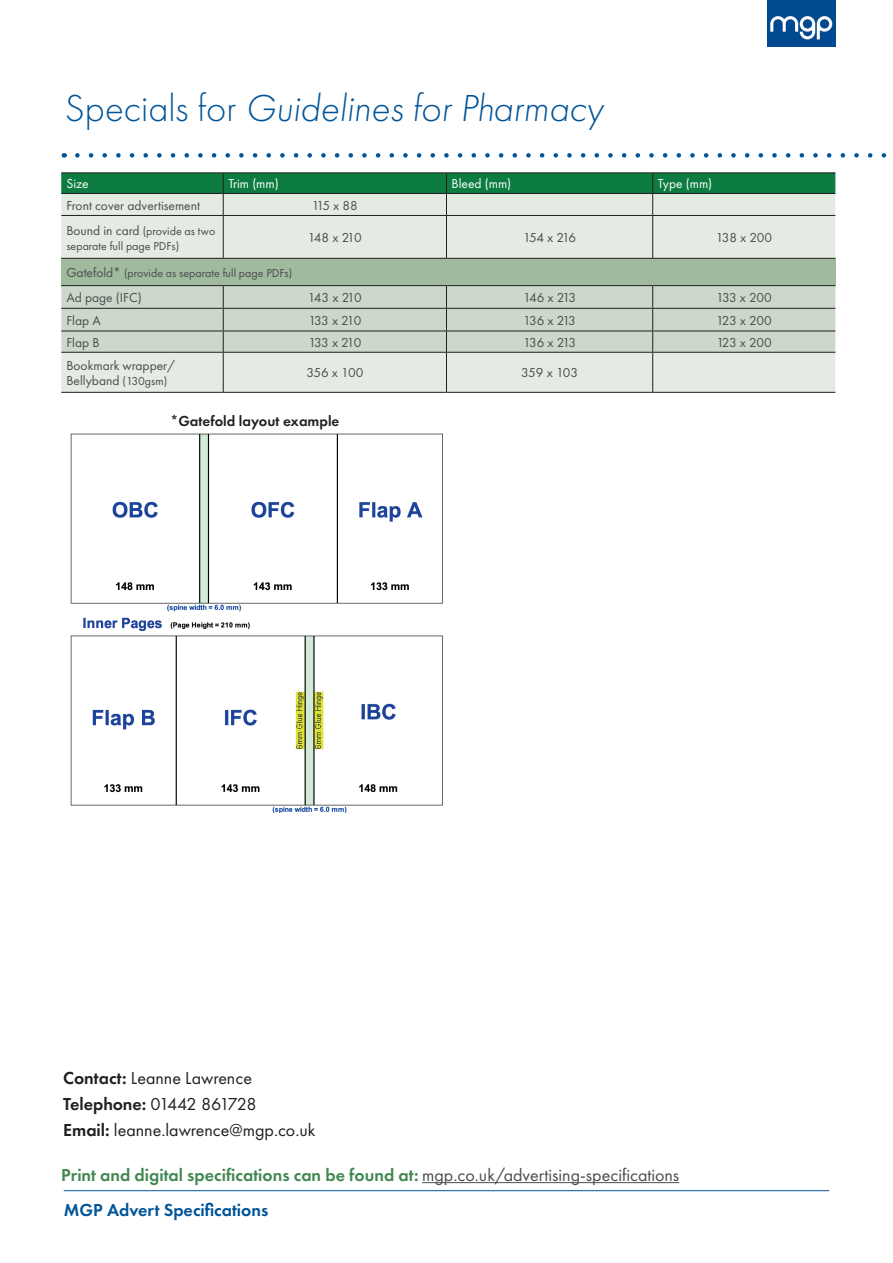
<style>
.page{position:relative;width:893px;height:1263px;background:#fff}
.page>*{position:absolute;margin:0;border:0;box-sizing:border-box;transform-origin:0 0}
.t1{font:italic 300 39px "Futura PT";color:#015498}
.t2{font:600 18px "Futura PT";color:#428852}
.t3{font:18px/25.8px "Futura PT";color:#231f20}
.t4{font:600 18px "Futura PT";color:#015498}
.t5{font:600 15px "Futura PT";color:#231f20}
.t6{font:13.5px/15px "Futura PT";color:#4b4c4d}
.t7{font:13.5px "Futura PT";color:#fff}
.t8{font:12px/15px "Futura PT";color:#4b4c4d}
.s1{font-style:normal}
.s2{font-size:13.5px}
.s3{font-size:12px}
.s4{font-weight:600}
.s5{font-weight:400;color:#4b4c4d}
</style>
<div class="page">
<hr style="left:422px;top:1182px;width:257px;height:1px;background:#4b4c4d">
<div style="left:767px;top:0;width:68px;height:47px;background:#014990"></div>
<svg style="left:770px;top:16px;width:62px;height:23px"></svg>
<hr style="left:64px;top:1190px;width:765px;height:1px;background:#015498">
<svg style="left:77px;top:153px;width:810px;height:5px"></svg>
<div style="left:61px;top:216px;width:774px;height:176px;background:#e4ebe2"></div>
<div style="left:61px;top:258px;width:774px;height:28px;background:#a0ba9e"></div>
<div style="left:61px;top:286px;width:774px;height:66px;background:#ccd9ca"></div>
<hr style="left:223px;top:216px;width:1px;height:42px;background:#231f20">
<hr style="left:446px;top:216px;width:1px;height:42px;background:#231f20">
<svg style="left:223px;top:286px;width:1px;height:66px"></svg>
<svg style="left:446px;top:286px;width:1px;height:66px"></svg>
<hr style="left:223px;top:353px;width:1px;height:39px;background:#231f20">
<hr style="left:446px;top:353px;width:1px;height:39px;background:#231f20">
<hr style="left:61px;top:258px;width:162px;height:1px;background:#231f20">
<hr style="left:223px;top:258px;width:223px;height:1px;background:#231f20">
<hr style="left:446px;top:258px;width:207px;height:1px;background:#231f20">
<hr style="left:653px;top:258px;width:182px;height:1px;background:#231f20">
<hr style="left:61px;top:285px;width:162px;height:1px;background:#231f20">
<hr style="left:223px;top:285px;width:223px;height:1px;background:#231f20">
<hr style="left:446px;top:285px;width:207px;height:1px;background:#231f20">
<hr style="left:61px;top:308px;width:162px;height:1px;background:#231f20">
<hr style="left:223px;top:308px;width:223px;height:1px;background:#231f20">
<hr style="left:446px;top:308px;width:207px;height:1px;background:#231f20">
<hr style="left:61px;top:331px;width:162px;height:1px;background:#231f20">
<hr style="left:223px;top:331px;width:223px;height:1px;background:#231f20">
<hr style="left:446px;top:331px;width:207px;height:1px;background:#231f20">
<hr style="left:61px;top:352px;width:162px;height:1px;background:#231f20">
<hr style="left:223px;top:352px;width:223px;height:1px;background:#231f20">
<hr style="left:446px;top:352px;width:207px;height:1px;background:#231f20">
<hr style="left:61px;top:392px;width:162px;height:1px;background:#231f20">
<hr style="left:223px;top:392px;width:223px;height:1px;background:#231f20">
<hr style="left:446px;top:392px;width:207px;height:1px;background:#231f20">
<hr style="left:61px;top:172px;width:162px;height:1px;background:#231f20">
<hr style="left:223px;top:172px;width:223px;height:1px;background:#231f20">
<hr style="left:446px;top:172px;width:207px;height:1px;background:#231f20">
<hr style="left:61px;top:215px;width:162px;height:1px;background:#231f20">
<hr style="left:223px;top:215px;width:223px;height:1px;background:#231f20">
<hr style="left:446px;top:215px;width:207px;height:1px;background:#231f20">
<hr style="left:653px;top:215px;width:182px;height:1px;background:#231f20">
<hr style="left:653px;top:172px;width:182px;height:1px;background:#231f20">
<hr style="left:653px;top:285px;width:182px;height:1px;background:#231f20">
<hr style="left:653px;top:308px;width:182px;height:1px;background:#231f20">
<hr style="left:653px;top:331px;width:182px;height:1px;background:#231f20">
<hr style="left:653px;top:352px;width:182px;height:1px;background:#231f20">
<hr style="left:653px;top:392px;width:182px;height:1px;background:#231f20">
<svg style="left:61px;top:173px;width:774px;height:42px;background:#78af8f"></svg>
<hr style="left:652px;top:216px;width:1px;height:42px;background:#231f20">
<svg style="left:652px;top:286px;width:1px;height:66px"></svg>
<hr style="left:652px;top:353px;width:1px;height:39px;background:#231f20">
<img style="left:70px;top:433px;width:373px;height:379px">
<div style="left:350px;top:475px;width:41px;height:19px;background:#fff"></div>
<h1 class="t1" style="left:65px;top:86px;width:540px"><span class="s1">Specials for</span> Guidelines for Pharmacy</h1>
<p class="t7" style="left:66px;top:176px;width:24px">Size</p>
<p class="t7" style="left:228px;top:176px;width:52px">Trim (mm)</p>
<p class="t7" style="left:452px;top:176px;width:61px">Bleed (mm)</p>
<p class="t7" style="left:658px;top:176px;width:56px">Type (mm)</p>
<p class="t6" style="left:66px;top:198px;width:135px">Front cover advertisement</p>
<p class="t6" style="left:312px;top:198px;width:48px">115 x 88</p>
<p class="t8" style="left:66px;top:223px;width:150px"><span class="s2">Bound in card</span> (provide as two separate full page PDFs)</p>
<p class="t6" style="left:308px;top:230px;width:55px">148 x 210</p>
<p class="t6" style="left:523px;top:230px;width:55px">154 x 216</p>
<p class="t6" style="left:716px;top:230px;width:58px">138 x 200</p>
<p class="t8" style="left:66px;top:266px;width:227px"><span class="s2">Gatefold*</span> (provide as separate full page PDFs)</p>
<p class="t6" style="left:66px;top:290px;width:77px">Ad page (IFC)</p>
<p class="t6" style="left:308px;top:290px;width:55px">143 x 210</p>
<p class="t6" style="left:523px;top:290px;width:54px">146 x 213</p>
<p class="t6" style="left:716px;top:290px;width:57px">133 x 200</p>
<p class="t6" style="left:66px;top:313px;width:36px">Flap A</p>
<p class="t6" style="left:308px;top:313px;width:55px">133 x 210</p>
<p class="t6" style="left:523px;top:313px;width:54px">136 x 213</p>
<p class="t6" style="left:716px;top:313px;width:57px">123 x 200</p>
<p class="t6" style="left:66px;top:335px;width:35px">Flap B</p>
<p class="t6" style="left:308px;top:335px;width:55px">133 x 210</p>
<p class="t6" style="left:523px;top:335px;width:54px">136 x 213</p>
<p class="t6" style="left:716px;top:335px;width:57px">123 x 200</p>
<p class="t6" style="left:66px;top:358px;width:110px">Bookmark wrapper/<br>Bellyband <span class="s3">(130gsm)</span></p>
<p class="t6" style="left:306px;top:365px;width:59px">356 x 100</p>
<p class="t6" style="left:521px;top:365px;width:59px">359 x 103</p>
<p class="t5" style="left:170px;top:412px;width:171px">*Gatefold layout example</p>
<h2 class="t3" style="left:63px;top:1065px;width:254px"><span class="s4">Contact:</span> Leanne Lawrence<br><span class="s4">Telephone:</span> 01442 861728<br><span class="s4">Email:</span> leanne.lawrence@mgp.co.uk</h2>
<h2 class="t2" style="left:61px;top:1163px;width:619px">Print and digital specifications can be found at: <span class="s5">mgp.co.uk/advertising-specifications</span></h2>
<h2 class="t4" style="left:64px;top:1199px;width:206px">MGP Advert Specifications</h2>
</div>
